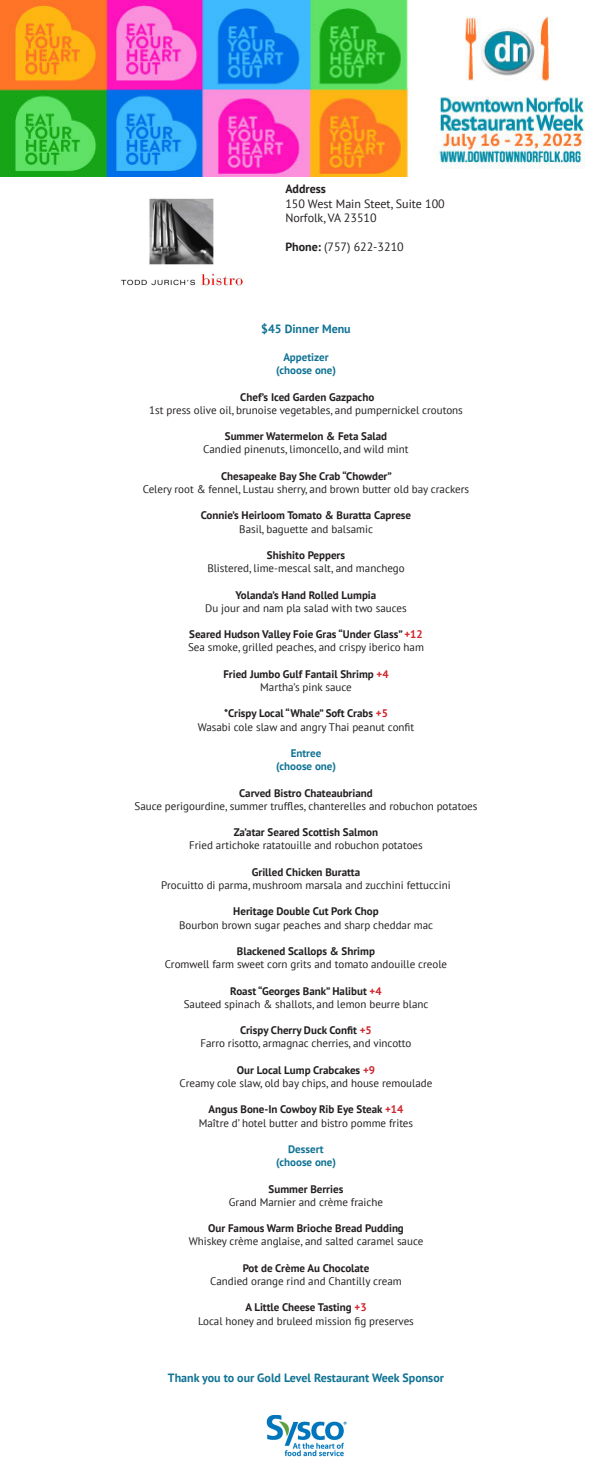
<style>
.page{position:relative;width:612px;height:1476px;background:#fff}
.page>*{position:absolute;margin:0;border:0;box-sizing:border-box;transform-origin:0 0}
.t1{font:12px "PT Sans";color:#231f20}
.t2{font:700 12px "PT Sans";color:#117394}
.t3{font:700 12px "PT Sans";color:#231f20}
.t4{font:11px "PT Sans";color:#231f20}
.t5{font:700 11px "PT Sans";color:#231f20}
.t6{font:700 11px/13.2px "PT Sans";color:#117394;text-align:center}
.s1{font-weight:700}
.s2{color:#d1232a}
</style>
<div class="page">
<img style="left:121px;top:198px;width:122px;height:88px">
<img style="left:267px;top:1415px;width:80px;height:42px">
<img style="left:0;top:0;width:585px;height:177px">
<p class="t3" style="left:285px;top:181px;width:42px">Address</p>
<p class="t1" style="left:285px;top:196px;width:161px">150 West Main Steet, Suite 100</p>
<p class="t1" style="left:285px;top:210px;width:93px">Norfolk, VA 23510</p>
<p class="t1" style="left:285px;top:239px;width:120px"><span class="s1">Phone:</span> (757) 622-3210</p>
<p class="t2" style="left:261px;top:321px;width:91px">$45 Dinner Menu</p>
<p class="t6" style="left:283px;top:350px;width:47px">Appetizer</p>
<p class="t6" style="left:276px;top:364px;width:61px">(choose one)</p>
<p class="t5" style="left:240px;top:390px;width:135px">Chef’s Iced Garden Gazpacho</p>
<p class="t4" style="left:149px;top:403px;width:315px">1st press olive oil, brunoise vegetables, and pumpernickel croutons</p>
<p class="t5" style="left:225px;top:429px;width:164px">Summer Watermelon &amp; Feta Salad</p>
<p class="t4" style="left:203px;top:443px;width:207px">Candied pinenuts, limoncello, and wild mint</p>
<p class="t5" style="left:221px;top:469px;width:172px">Chesapeake Bay She Crab “Chowder”</p>
<p class="t4" style="left:143px;top:482px;width:328px">Celery root &amp; fennel, Lustau sherry, and brown butter old bay crackers</p>
<p class="t5" style="left:201px;top:508px;width:212px">Connie’s Heirloom Tomato &amp; Buratta Caprese</p>
<p class="t4" style="left:239px;top:522px;width:135px">Basil, baguette and balsamic</p>
<p class="t5" style="left:267px;top:548px;width:80px">Shishito Peppers</p>
<p class="t4" style="left:207px;top:561px;width:199px">Blistered, lime-mescal salt, and manchego</p>
<p class="t5" style="left:236px;top:588px;width:142px">Yolanda’s Hand Rolled Lumpia</p>
<p class="t4" style="left:205px;top:601px;width:203px">Du jour and nam pla salad with two sauces</p>
<p class="t5" style="left:189px;top:627px;width:235px">Seared Hudson Valley Foie Gras “Under Glass” <span class="s2">+12</span></p>
<p class="t4" style="left:188px;top:641px;width:237px">Sea smoke, grilled peaches, and crispy iberico ham</p>
<p class="t5" style="left:223px;top:667px;width:167px">Fried Jumbo Gulf Fantail Shrimp <span class="s2">+4</span></p>
<p class="t4" style="left:260px;top:680px;width:93px">Martha’s pink sauce</p>
<p class="t5" style="left:224px;top:706px;width:165px">*Crispy Local “Whale” Soft Crabs <span class="s2">+5</span></p>
<p class="t4" style="left:198px;top:720px;width:218px">Wasabi cole slaw and angry Thai peanut confit</p>
<p class="t6" style="left:276px;top:746px;width:61px">Entree (choose one)</p>
<p class="t5" style="left:239px;top:786px;width:135px">Carved Bistro Chateaubriand</p>
<p class="t4" style="left:135px;top:799px;width:344px">Sauce perigourdine, summer truffles, chanterelles and robuchon potatoes</p>
<p class="t5" style="left:234px;top:825px;width:146px">Za’atar Seared Scottish Salmon</p>
<p class="t4" style="left:189px;top:839px;width:235px">Fried artichoke ratatouille and robuchon potatoes</p>
<p class="t5" style="left:252px;top:865px;width:110px">Grilled Chicken Buratta</p>
<p class="t4" style="left:161px;top:878px;width:291px">Procuitto di parma, mushroom marsala and zucchini fettuccini</p>
<p class="t5" style="left:233px;top:904px;width:147px">Heritage Double Cut Pork Chop</p>
<p class="t4" style="left:179px;top:918px;width:255px">Bourbon brown sugar peaches and sharp cheddar mac</p>
<p class="t5" style="left:237px;top:944px;width:140px">Blackened Scallops &amp; Shrimp</p>
<p class="t4" style="left:165px;top:957px;width:284px">Cromwell farm sweet corn grits and tomato andouille creole</p>
<p class="t5" style="left:230px;top:984px;width:153px">Roast “Georges Bank” Halibut <span class="s2">+4</span></p>
<p class="t4" style="left:184px;top:997px;width:246px">Sauteed spinach &amp; shallots, and lemon beurre blanc</p>
<p class="t5" style="left:240px;top:1023px;width:133px">Crispy Cherry Duck Confit <span class="s2">+5</span></p>
<p class="t4" style="left:201px;top:1037px;width:212px">Farro risotto, armagnac cherries, and vincotto</p>
<p class="t5" style="left:237px;top:1063px;width:140px">Our Local Lump Crabcakes <span class="s2">+9</span></p>
<p class="t4" style="left:180px;top:1076px;width:254px">Creamy cole slaw, old bay chips, and house remoulade</p>
<p class="t5" style="left:209px;top:1102px;width:196px">Angus Bone-In Cowboy Rib Eye Steak <span class="s2">+14</span></p>
<p class="t4" style="left:199px;top:1116px;width:216px">Maître d’ hotel butter and bistro pomme frites</p>
<p class="t6" style="left:276px;top:1142px;width:61px">Dessert (choose one)</p>
<p class="t5" style="left:269px;top:1182px;width:76px">Summer Berries</p>
<p class="t4" style="left:229px;top:1195px;width:156px">Grand Marnier and crème fraiche</p>
<p class="t5" style="left:208px;top:1221px;width:197px">Our Famous Warm Brioche Bread Pudding</p>
<p class="t4" style="left:189px;top:1235px;width:236px">Whiskey crème anglaise, and salted caramel sauce</p>
<p class="t5" style="left:243px;top:1261px;width:128px">Pot de Crème Au Chocolate</p>
<p class="t4" style="left:210px;top:1274px;width:193px">Candied orange rind and Chantilly cream</p>
<p class="t5" style="left:245px;top:1300px;width:123px">A Little Cheese Tasting <span class="s2">+3</span></p>
<p class="t4" style="left:198px;top:1314px;width:217px">Local honey and bruleed mission fig preserves</p>
<p class="t2" style="left:168px;top:1369px;width:278px">Thank you to our Gold Level Restaurant Week Sponsor</p>
</div>
